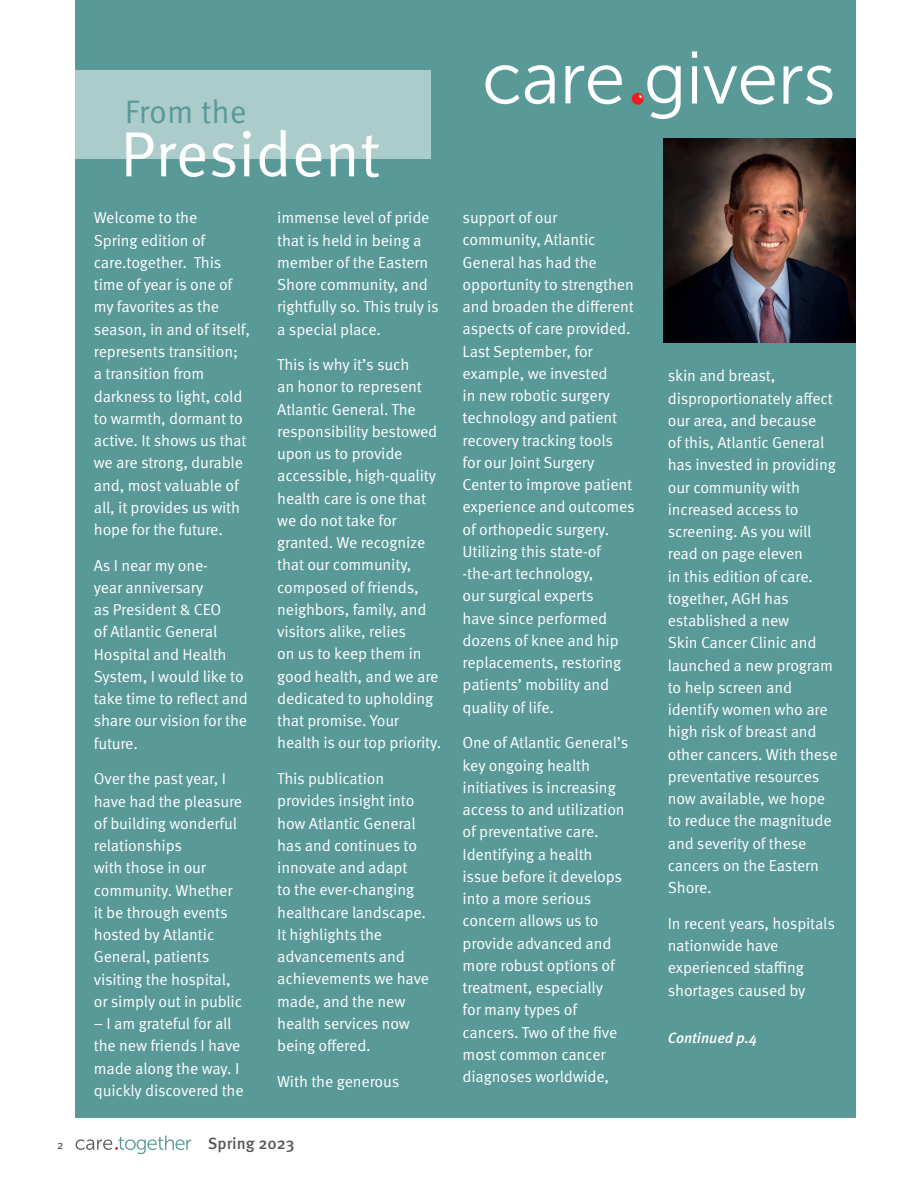
<style>
.page{position:relative;width:918px;height:1202px;background:#fff}
.page>*{position:absolute;margin:0;border:0;box-sizing:border-box;transform-origin:0 0}
.t1{font:63.75px "Meta OT Norm";color:#fff}
.t2{font:32.7px "Meta OT Norm";color:#599a98}
.t3{font:500 16.35px "Meta OT";color:#57585a}
.t4{font:15.9px/22.2px "Meta OT Norm";letter-spacing:-.01em;color:#fff}
.t5{font:italic 500 14.85px "Meta OT";color:#fff}
.t6{font:11.85px "Meta OT";color:#57585a}
</style>
<div class="page">
<svg style="left:76px;top:1135px;width:115px;height:19px"></svg>
<div style="left:75px;top:0;width:781px;height:1117px;background:#599a98"></div>
<div style="left:632px;top:93px;width:12px;height:12px;background:#ee1d23;border-radius:50%"></div>
<svg style="left:485px;top:65px;width:34px;height:39px"></svg>
<svg style="left:525px;top:65px;width:30px;height:39px"></svg>
<svg style="left:565px;top:65px;width:57px;height:39px"></svg>
<svg style="left:637px;top:65px;width:44px;height:54px"></svg>
<svg style="left:692px;top:51px;width:5px;height:53px"></svg>
<svg style="left:703px;top:65px;width:72px;height:40px"></svg>
<svg style="left:784px;top:66px;width:48px;height:39px"></svg>
<img style="left:663px;top:139px;width:193px;height:203px">
<div style="left:74px;top:71px;width:357px;height:88px;background:#abcccb"></div>
<h2 class="t2" style="left:125px;top:92px;width:124px">From the</h2>
<h1 class="t1" style="left:120px;top:116px;width:262px">President</h1>
<p class="t4" style="left:94px;top:207px;width:158px">Welcome to the<br>Spring edition of care.together. This time of year is one of my favorites as the season, in and of itself, represents transition; a transition from darkness to light, cold to warmth, dormant to active. It shows us that we are strong, durable and, most valuable of all, it provides us with hope for the future.</p>
<p class="t4" style="left:94px;top:554px;width:156px">As I near my one-<br>year anniversary<br>as President &amp; CEO<br>of Atlantic General<br>Hospital and Health<br>System, I would like to take time to reflect and share our vision for the future.</p>
<p class="t4" style="left:94px;top:768px;width:150px">Over the past year, I have had the pleasure of building wonderful relationships<br>with those in our community. Whether it be through events hosted by Atlantic<br>General, patients visiting the hospital, or simply out in public</p>
<p class="t4" style="left:94px;top:1012px;width:151px">– I am grateful for all the new friends I have made along the way. I quickly discovered the</p>
<p class="t4" style="left:277px;top:207px;width:163px">immense level of pride that is held in being a member of the Eastern<br>Shore community, and rightfully so. This truly is a special place.</p>
<p class="t4" style="left:277px;top:354px;width:166px">This is why it’s such<br>an honor to represent<br>Atlantic General. The responsibility bestowed upon us to provide accessible, high-quality health care is one that we do not take for granted. We recognize that our community, composed of friends, neighbors, family, and visitors alike, relies<br>on us to keep them in good health, and we are dedicated to upholding that promise. Your health is our top priority.</p>
<p class="t4" style="left:277px;top:767px;width:153px">This publication provides insight into how Atlantic General has and continues to innovate and adapt<br>to the ever-changing healthcare landscape.<br>It highlights the advancements and achievements we have made, and the new health services now being offered.</p>
<p class="t4" style="left:277px;top:1070px;width:124px">With the generous</p>
<p class="t6" style="left:57px;top:1137px;width:8px">2</p>
<p class="t3" style="left:208px;top:1132px;width:88px">Spring 2023</p>
<p class="t4" style="left:463px;top:207px;width:174px">support of our community, Atlantic<br>General has had the opportunity to strengthen and broaden the different aspects of care provided.<br>Last September, for example, we invested<br>in new robotic surgery technology and patient recovery tracking tools for our Joint Surgery<br>Center to improve patient experience and outcomes of orthopedic surgery.<br>Utilizing this state-of -the-art technology,<br>our surgical experts<br>have since performed dozens of knee and hip replacements, restoring patients’ mobility and quality of life.</p>
<p class="t4" style="left:463px;top:732px;width:168px">One of Atlantic General’s key ongoing health initiatives is increasing access to and utilization of preventative care.<br>Identifying a health issue before it develops into a more serious concern allows us to provide advanced and more robust options of treatment, especially<br>for many types of cancers. Two of the five most common cancer diagnoses worldwide,</p>
<p class="t4" style="left:668px;top:365px;width:171px">skin and breast, disproportionately affect our area, and because<br>of this, Atlantic General has invested in providing our community with increased access to screening. As you will read on page eleven<br>in this edition of care. together, AGH has established a new<br>Skin Cancer Clinic and launched a new program to help screen and identify women who are high risk of breast and other cancers. With these preventative resources now available, we hope to reduce the magnitude and severity of these cancers on the Eastern<br>Shore.</p>
<p class="t4" style="left:668px;top:912px;width:169px">In recent years, hospitals nationwide have experienced staffing shortages caused by</p>
<p class="t5" style="left:668px;top:1028px;width:91px">Continued p.4</p>
</div>
